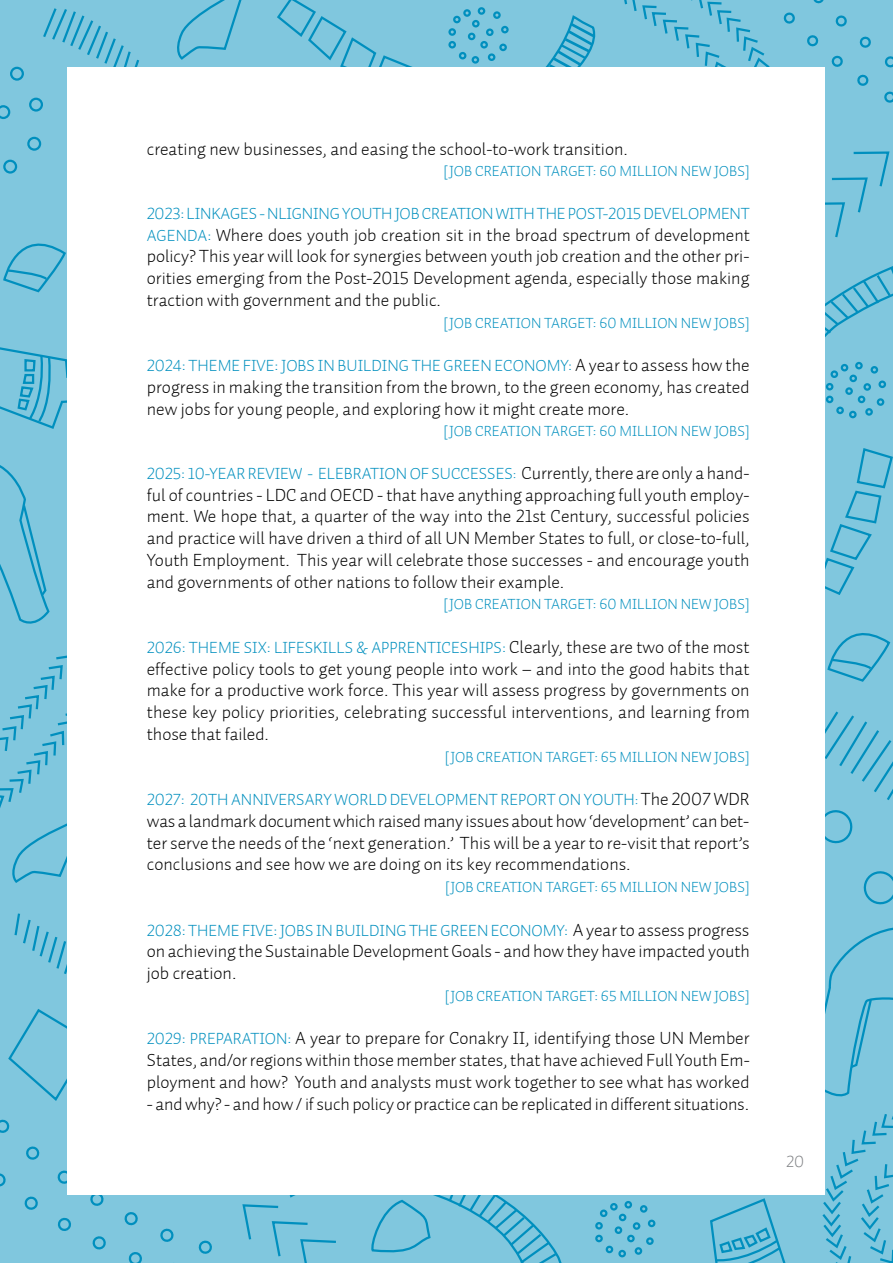
<style>
.page{position:relative;width:893px;height:1263px;background:#80c7de}
.page>*{position:absolute;margin:0;border:0;box-sizing:border-box;transform-origin:0 0}
.t1{font:18px/21.8px "Auto 1 Light LF";color:#000;text-align:justify}
.t2{font:16.5px "Auto 1 Light LF";color:#008fbe}
.t3{font:16.5px "Auto 1 Light LF";color:#808285}
.t4{font:15px "Auto 1 Light LF";color:#008fbe}
.s1{font-size:16.5px;color:#008fbe}
.s2{font-size:18px;color:#000}
.s3{font-size:15px}
</style>
<div class="page">
<svg style="left:3px;top:243px;width:63px;height:50px"></svg>
<svg style="left:177px;top:0;width:65px;height:60px"></svg>
<svg style="left:0;top:1173px;width:6px;height:14px"></svg>
<svg style="left:24px;top:1196px;width:14px;height:14px"></svg>
<svg style="left:57px;top:1217px;width:14px;height:14px"></svg>
<svg style="left:92px;top:1236px;width:14px;height:14px"></svg>
<svg style="left:128px;top:1252px;width:14px;height:11px"></svg>
<svg style="left:0;top:1119px;width:10px;height:14px"></svg>
<svg style="left:26px;top:1146px;width:14px;height:14px"></svg>
<svg style="left:57px;top:1168px;width:11px;height:17px"></svg>
<svg style="left:90px;top:1195px;width:14px;height:11px"></svg>
<svg style="left:124px;top:1212px;width:14px;height:14px"></svg>
<svg style="left:160px;top:1228px;width:14px;height:14px"></svg>
<svg style="left:198px;top:1240px;width:14px;height:14px"></svg>
<svg style="left:863px;top:871px;width:30px;height:34px"></svg>
<svg style="left:825px;top:810px;width:28px;height:34px"></svg>
<svg style="left:0;top:346px;width:68px;height:84px"></svg>
<div style="left:472px;top:20px;width:8px;height:7px;border:2px solid #008fbe;border-radius:50%"></div>
<div style="left:468px;top:33px;width:7px;height:7px;border:2px solid #008fbe;border-radius:50%"></div>
<div style="left:480px;top:41px;width:8px;height:8px;border:2px solid #008fbe;border-radius:50%"></div>
<div style="left:486px;top:28px;width:8px;height:8px;border:2px solid #008fbe;border-radius:50%"></div>
<div style="left:478px;top:7px;width:7px;height:8px;border:2px solid #008fbe;border-radius:50%"></div>
<div style="left:493px;top:11px;width:8px;height:8px;border:2px solid #008fbe;border-radius:50%"></div>
<div style="left:463px;top:9px;width:8px;height:8px;border:2px solid #008fbe;border-radius:50%"></div>
<div style="left:472px;top:56px;width:7px;height:8px;border:2px solid #008fbe;border-radius:50%"></div>
<div style="left:459px;top:52px;width:7px;height:7px;border:2px solid #008fbe;border-radius:50%"></div>
<div style="left:448px;top:41px;width:8px;height:8px;border:2px solid #008fbe;border-radius:50%"></div>
<div style="left:453px;top:16px;width:8px;height:7px;border:2px solid #008fbe;border-radius:50%"></div>
<div style="left:488px;top:53px;width:7px;height:8px;border:2px solid #008fbe;border-radius:50%"></div>
<div style="left:448px;top:28px;width:8px;height:8px;border:2px solid #008fbe;border-radius:50%"></div>
<svg style="left:499px;top:14px;width:104px;height:54px"></svg>
<svg style="left:825px;top:448px;width:68px;height:147px"></svg>
<svg style="left:0;top:105px;width:10px;height:14px"></svg>
<div style="left:10px;top:67px;width:14px;height:14px;border:2px solid #008fbe;border-radius:50%"></div>
<div style="left:29px;top:97px;width:14px;height:15px;border:2px solid #008fbe;border-radius:50%"></div>
<div style="left:27px;top:137px;width:14px;height:14px;border:2px solid #008fbe;border-radius:50%"></div>
<div style="left:3px;top:159px;width:14px;height:15px;border:2px solid #008fbe;border-radius:50%"></div>
<svg style="left:43px;top:8px;width:106px;height:85px"></svg>
<svg style="left:275px;top:0;width:143px;height:68px"></svg>
<svg style="left:242px;top:1195px;width:356px;height:68px"></svg>
<div style="left:849px;top:411px;width:8px;height:7px;border:2px solid #008fbe;border-radius:50%"></div>
<svg style="left:0;top:443px;width:68px;height:441px"></svg>
<svg style="left:710px;top:1198px;width:76px;height:65px"></svg>
<svg style="left:14px;top:911px;width:54px;height:79px"></svg>
<svg style="left:621px;top:0;width:272px;height:416px"></svg>
<svg style="left:8px;top:1007px;width:60px;height:96px"></svg>
<svg style="left:825px;top:633px;width:68px;height:167px"></svg>
<div style="left:619px;top:1214px;width:7px;height:7px;border:2px solid #008fbe;border-radius:50%"></div>
<div style="left:615px;top:1226px;width:7px;height:8px;border:2px solid #008fbe;border-radius:50%"></div>
<div style="left:627px;top:1235px;width:8px;height:7px;border:2px solid #008fbe;border-radius:50%"></div>
<div style="left:633px;top:1222px;width:7px;height:8px;border:2px solid #008fbe;border-radius:50%"></div>
<div style="left:624px;top:1201px;width:8px;height:7px;border:2px solid #008fbe;border-radius:50%"></div>
<div style="left:640px;top:1205px;width:7px;height:8px;border:2px solid #008fbe;border-radius:50%"></div>
<div style="left:610px;top:1203px;width:8px;height:7px;border:2px solid #008fbe;border-radius:50%"></div>
<div style="left:618px;top:1250px;width:8px;height:7px;border:2px solid #008fbe;border-radius:50%"></div>
<div style="left:606px;top:1246px;width:7px;height:7px;border:2px solid #008fbe;border-radius:50%"></div>
<div style="left:595px;top:1235px;width:8px;height:7px;border:2px solid #008fbe;border-radius:50%"></div>
<div style="left:600px;top:1209px;width:7px;height:8px;border:2px solid #008fbe;border-radius:50%"></div>
<div style="left:648px;top:1219px;width:7px;height:8px;border:2px solid #008fbe;border-radius:50%"></div>
<div style="left:646px;top:1237px;width:8px;height:8px;border:2px solid #008fbe;border-radius:50%"></div>
<div style="left:635px;top:1247px;width:7px;height:8px;border:2px solid #008fbe;border-radius:50%"></div>
<div style="left:595px;top:1222px;width:8px;height:7px;border:2px solid #008fbe;border-radius:50%"></div>
<svg style="left:822px;top:927px;width:71px;height:336px"></svg>
<div style="left:68px;top:68px;width:757px;height:1127px;background:#fff"></div>
<p class="t1" style="left:147px;top:138px;width:483px">creating new businesses, and easing the school-to-work transition.</p>
<p class="t4" style="left:444px;top:162px;width:308px">[JOB CREATION TARGET: 60 MILLION NEW JOBS]</p>
<p class="t2" style="left:147px;top:203px;width:604px">2023: LINKAGES - NLIGNING YOUTH JOB CREATION WITH THE POST-2015 DEVELOPMENT</p>
<p class="t1" style="left:147px;top:224px;width:605px"><span class="s1">AGENDA:</span> Where does youth job creation sit in the broad spectrum of development policy? This year will look for synergies between youth job creation and the other pri&shy;orities emerging from the Post-2015 Development agenda, especially those making traction with government and the public.</p>
<p class="t4" style="left:444px;top:313px;width:308px">[JOB CREATION TARGET: 60 MILLION NEW JOBS]</p>
<p class="t2" style="left:147px;top:355px;width:604px">2024: THEME FIVE: JOBS IN BUILDING THE GREEN ECONOMY: <span class="s2">A year to assess how the</span></p>
<p class="t1" style="left:147px;top:376px;width:604px">progress in making the transition from the brown, to the green economy, has created new jobs for young people, and exploring how it might create more.</p>
<p class="t4" style="left:444px;top:422px;width:308px">[JOB CREATION TARGET: 60 MILLION NEW JOBS]</p>
<p class="t2" style="left:147px;top:463px;width:604px">2025: 10-YEAR REVIEW - ELEBRATION OF SUCCESSES<span class="s3">:</span> <span class="s2">Currently, there are only a hand-</span></p>
<p class="t1" style="left:147px;top:484px;width:604px">ful of countries - LDC and OECD - that have anything approaching full youth employ&shy;ment. We hope that, a quarter of the way into the 21st Century, successful policies and practice will have driven a third of all UN Member States to full, or close-to-full, Youth Employment. This year will celebrate those successes - and encourage youth and governments of other nations to follow their example.</p>
<p class="t4" style="left:444px;top:595px;width:308px">[JOB CREATION TARGET: 60 MILLION NEW JOBS]</p>
<p class="t2" style="left:147px;top:637px;width:604px">2026: THEME SIX: LIFESKILLS &amp; APPRENTICESHIPS: <span class="s2">Clearly, these are two of the most</span></p>
<p class="t1" style="left:147px;top:658px;width:605px">effective policy tools to get young people into work – and into the good habits that make for a productive work force. This year will assess progress by governments on these key policy priorities, celebrating successful interventions, and learning from those that failed.</p>
<p class="t4" style="left:445px;top:747px;width:306px">[JOB CREATION TARGET: 65 MILLION NEW JOBS]</p>
<p class="t2" style="left:147px;top:789px;width:604px">2027: 20TH ANNIVERSARY WORLD DEVELOPMENT REPORT ON YOUTH<span class="s3">:</span> <span class="s2">The 2007 WDR</span></p>
<p class="t1" style="left:147px;top:810px;width:604px">was a landmark document which raised many issues about how ‘development’ can bet&shy;ter serve the needs of the ‘next generation.’ This will be a year to re-visit that report’s conclusions and see how we are doing on its key recommendations.</p>
<p class="t4" style="left:445px;top:878px;width:306px">[JOB CREATION TARGET: 65 MILLION NEW JOBS]</p>
<p class="t2" style="left:147px;top:920px;width:604px">2028: THEME FIVE: JOBS IN BUILDING THE GREEN ECONOMY: <span class="s2">A year to assess progress</span></p>
<p class="t1" style="left:147px;top:940px;width:605px">on achieving the Sustainable Development Goals - and how they have impacted youth job creation.</p>
<p class="t4" style="left:445px;top:986px;width:306px">[JOB CREATION TARGET: 65 MILLION NEW JOBS]</p>
<p class="t1" style="left:147px;top:1027px;width:604px"><span class="s1">2029: PREPARATION:</span> A year to prepare for Conakry II, identifying those UN Member States, and/or regions within those member states, that have achieved Full Youth Em&shy;ployment and how? Youth and analysts must work together to see what has worked</p>
<p class="t1" style="left:147px;top:1093px;width:604px">- and why? - and how / if such policy or practice can be replicated in different situations.</p>
<p class="t3" style="left:786px;top:1151px;width:20px">20</p>
</div>
